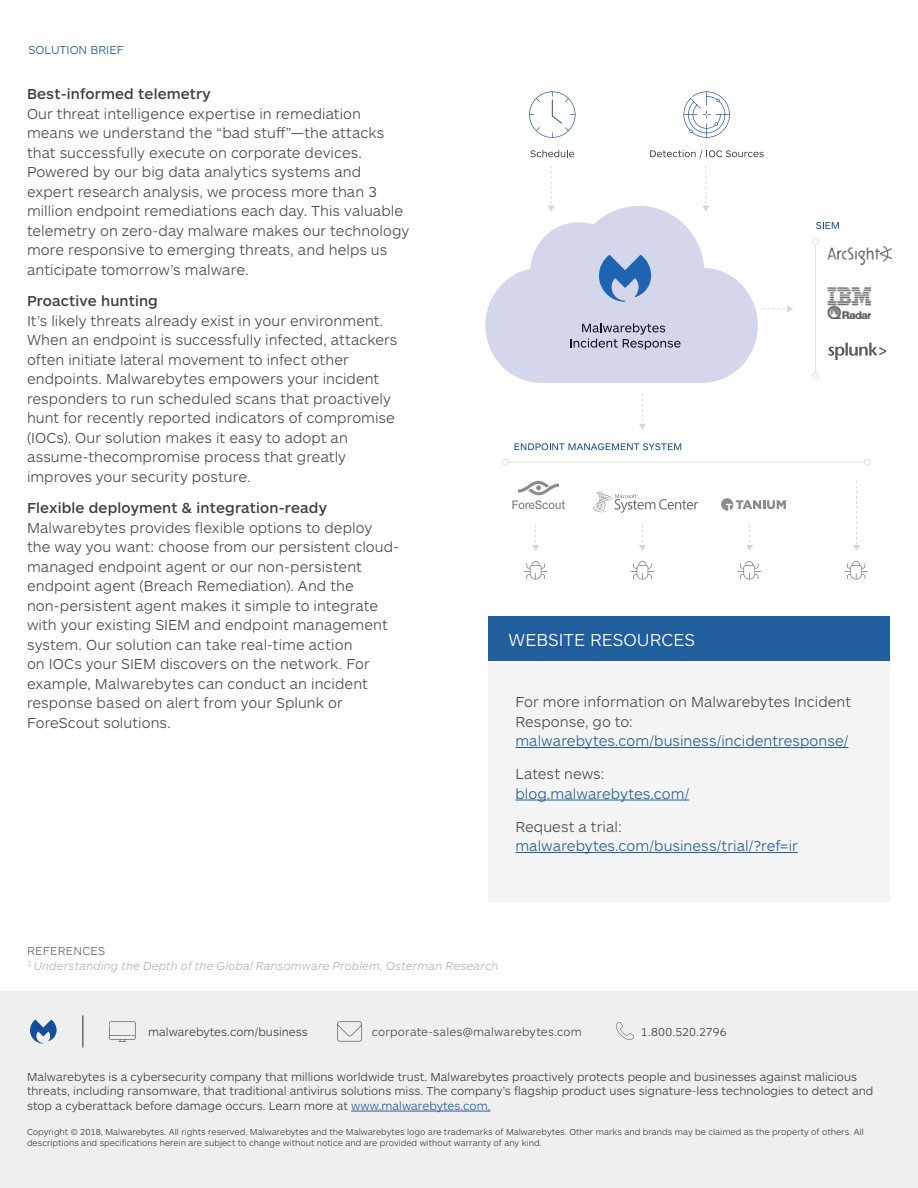
<style>
.page{position:relative;width:918px;height:1188px;background:#fff}
.page>*{position:absolute;margin:0;border:0;box-sizing:border-box;transform-origin:0 0}
.t1{font:300 18px "ARS Maquette Pro";color:#fff}
.t2{font:300 15px/19.5px "ARS Maquette Pro";letter-spacing:.005em;color:#494c4b}
.t3{font:300 15px "ARS Maquette Pro";letter-spacing:.005em;color:#215e9e}
.t4{font:500 15px "ARS Maquette Pro";letter-spacing:.01em;color:#3f3f3f}
.t5{font:300 12px/14.4px "ARS Maquette Pro";color:#3f3f3f}
.t6{font:italic 300 12px "ARS Maquette Pro";letter-spacing:.005em;color:#b3b3b3}
.t7{font:300 12px "ARS Maquette Pro";letter-spacing:.015em;color:#494c4b}
.t8{font:300 12px "ARS Maquette Pro";color:#215e9e}
.t9{font:300 12px "ARS Maquette Pro";letter-spacing:.02em;color:#6d6c6c}
.t10{font:300 9px/10.8px "ARS Maquette Pro";color:#3f3f3f}
.s1{color:#215e9e}
</style>
<div class="page">
<svg style="left:485px;top:206px;width:273px;height:177px;fill:#d4d6eb"></svg>
<svg style="left:570px;top:323px;width:111px;height:27px;background:#afb1c6"></svg>
<svg style="left:530px;top:150px;width:44px;height:7px"></svg>
<svg style="left:650px;top:150px;width:114px;height:8px"></svg>
<svg style="left:599px;top:255px;width:53px;height:47px;background:#7299cb"></svg>
<svg style="left:529px;top:91px;width:46px;height:47px"></svg>
<svg style="left:684px;top:91px;width:46px;height:47px"></svg>
<img style="left:828px;top:246px;width:64px;height:18px">
<img style="left:828px;top:288px;width:43px;height:31px">
<svg style="left:828px;top:343px;width:58px;height:17px"></svg>
<svg style="left:593px;top:491px;width:105px;height:22px"></svg>
<svg style="left:721px;top:498px;width:67px;height:13px"></svg>
<svg style="left:512px;top:481px;width:53px;height:28px"></svg>
<svg style="left:816px;top:222px;width:23px;height:7px"></svg>
<svg style="left:515px;top:443px;width:166px;height:7px"></svg>
<svg style="left:524px;top:561px;width:23px;height:19px"></svg>
<svg style="left:631px;top:561px;width:23px;height:19px"></svg>
<svg style="left:738px;top:561px;width:23px;height:19px"></svg>
<svg style="left:844px;top:561px;width:24px;height:19px"></svg>
<svg style="left:548px;top:166px;width:7px;height:46px"></svg>
<svg style="left:702px;top:166px;width:7px;height:46px"></svg>
<svg style="left:639px;top:394px;width:7px;height:36px"></svg>
<svg style="left:532px;top:525px;width:7px;height:26px"></svg>
<svg style="left:639px;top:525px;width:7px;height:26px"></svg>
<svg style="left:746px;top:525px;width:7px;height:26px"></svg>
<svg style="left:853px;top:481px;width:7px;height:70px"></svg>
<svg style="left:762px;top:305px;width:31px;height:7px"></svg>
<svg style="left:812px;top:238px;width:7px;height:141px"></svg>
<svg style="left:502px;top:459px;width:369px;height:7px"></svg>
<div style="left:488px;top:616px;width:402px;height:45px;background:#215e9e"></div>
<div style="left:488px;top:661px;width:402px;height:241px;background:#f4f4f4"></div>
<hr style="left:515px;top:747px;width:334px;height:1px;background:#215e9e">
<hr style="left:515px;top:800px;width:174px;height:1px;background:#215e9e">
<hr style="left:515px;top:852px;width:283px;height:1px;background:#215e9e">
<div style="left:0;top:992px;width:918px;height:196px;background:#efeff0"></div>
<svg style="left:30px;top:1020px;width:27px;height:24px"></svg>
<hr style="left:82px;top:1016px;width:2px;height:32px;background:#6d6c6c">
<svg style="left:109px;top:1021px;width:27px;height:21px"></svg>
<hr style="left:351px;top:1111px;width:140px;height:1px;background:#215e9e">
<svg style="left:337px;top:1021px;width:25px;height:20px"></svg>
<svg style="left:616px;top:1022px;width:18px;height:18px"></svg>
<p class="t8" style="left:28px;top:42px;width:97px">SOLUTION BRIEF</p>
<p class="t4" style="left:27px;top:84px;width:185px">Best-informed telemetry</p>
<p class="t2" style="left:27px;top:103px;width:384px">Our threat intelligence expertise in remediation means we understand the “bad stuff”—the attacks that successfully execute on corporate devices.<br>Powered by our big data analytics systems and expert research analysis, we process more than 3 million endpoint remediations each day. This valuable telemetry on zero-day malware makes our technology more responsive to emerging threats, and helps us anticipate tomorrow’s malware.</p>
<p class="t4" style="left:27px;top:291px;width:132px">Proactive hunting</p>
<p class="t2" style="left:27px;top:310px;width:372px">It’s likely threats already exist in your environment.<br>When an endpoint is successfully infected, attackers often initiate lateral movement to infect other endpoints. Malwarebytes empowers your incident responders to run scheduled scans that proactively hunt for recently reported indicators of compromise (IOCs). Our solution makes it easy to adopt an assume-thecompromise process that greatly improves your security posture.</p>
<p class="t4" style="left:27px;top:498px;width:301px">Flexible deployment &amp; integration-ready</p>
<p class="t2" style="left:27px;top:517px;width:374px">Malwarebytes provides flexible options to deploy the way you want: choose from our persistent cloud&shy;managed endpoint agent or our non-persistent endpoint agent (Breach Remediation). And the non-persistent agent makes it simple to integrate with your existing SIEM and endpoint management system. Our solution can take real-time action<br>on IOCs your SIEM discovers on the network. For example, Malwarebytes can conduct an incident response based on alert from your Splunk or ForeScout solutions.</p>
<p class="t1" style="left:509px;top:628px;width:188px">WEBSITE RESOURCES</p>
<p class="t2" style="left:515px;top:691px;width:337px">For more information on Malwarebytes Incident<br>Response, go to:</p>
<p class="t3" style="left:515px;top:731px;width:335px">malwarebytes.com/business/incidentresponse/</p>
<p class="t2" style="left:515px;top:763px;width:91px">Latest news:</p>
<p class="t3" style="left:515px;top:784px;width:176px">blog.malwarebytes.com/</p>
<p class="t2" style="left:515px;top:816px;width:108px">Request a trial:</p>
<p class="t3" style="left:515px;top:836px;width:284px">malwarebytes.com/business/trial/?ref=ir</p>
<p class="t9" style="left:27px;top:943px;width:80px">REFERENCES</p>
<p class="t6" style="left:27px;top:958px;width:473px">¹ Understanding the Depth of the Global Ransomware Problem, Osterman Research</p>
<p class="t5" style="left:148px;top:1024px;width:161px">malwarebytes.com/business</p>
<p class="t5" style="left:27px;top:1069px;width:848px">Malwarebytes is a cybersecurity company that millions worldwide trust. Malwarebytes proactively protects people and businesses against malicious threats, including ransomware, that traditional antivirus solutions miss. The company’s flagship product uses signature-less technologies to detect and stop a cyberattack before damage occurs. Learn more at <span class="s1">www.malwarebytes.com.</span></p>
<p class="t10" style="left:27px;top:1126px;width:838px">Copyright © 2018, Malwarebytes. All rights reserved. Malwarebytes and the Malwarebytes logo are trademarks of Malwarebytes. Other marks and brands may be claimed as the property of others. All descriptions and specifications herein are subject to change without notice and are provided without warranty of any kind.</p>
<p class="t7" style="left:372px;top:1024px;width:212px">corporate-sales@malwarebytes.com</p>
<p class="t7" style="left:641px;top:1024px;width:87px">1.800.520.2796</p>
</div>
